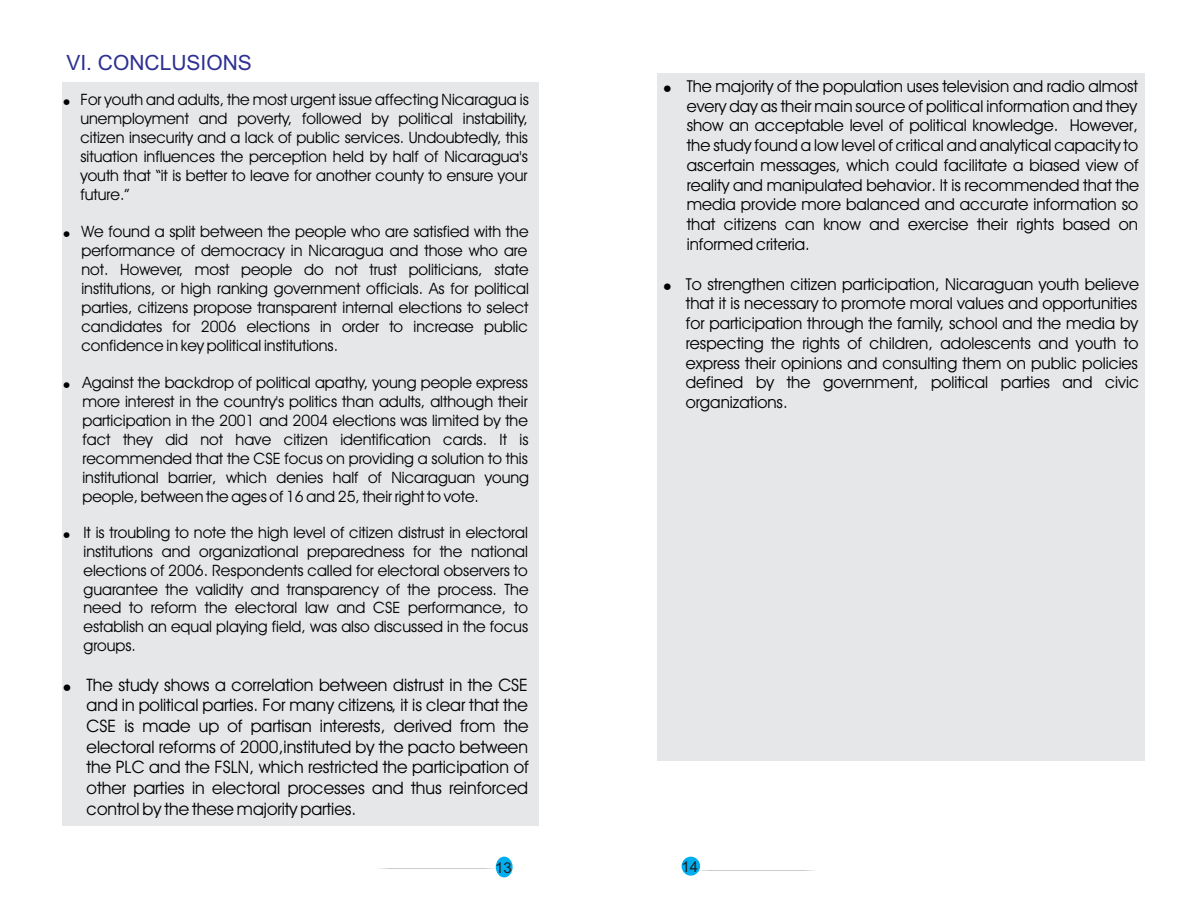
<style>
.page{position:relative;width:1188px;height:918px;background:#fff}
.page>*{position:absolute;margin:0;border:0;box-sizing:border-box;transform-origin:0 0}
.t1{font:21px "Arial";color:#2e3092}
.t2{font:17.25px/20.7px "Avant Garde Bk BT";color:#010202;text-align:justify}
.t3{font:16.5px/19.8px "Avant Garde Bk BT";color:#010202}
.t4{font:15.75px/18.9px "Avant Garde Bk BT";color:#010202;text-align:justify}
.t5{font:15px "Arial";color:#231f20}
</style>
<div class="page">
<div style="left:62px;top:82px;width:477px;height:744px;background:#e6e7e9"></div>
<div style="left:496px;top:857px;width:17px;height:20px;background:#00aeef;border-radius:50%"></div>
<div style="left:658px;top:73px;width:487px;height:687px;background:#e6e7e9"></div>
<div style="left:682px;top:857px;width:18px;height:19px;background:#00aeef;border-radius:50%"></div>
<svg style="left:698px;top:870px;width:117px;height:1px"></svg>
<h1 class="t1" style="left:66px;top:55px;width:187px">VI. CONCLUSIONS</h1>
<p class="t4" style="left:80px;top:92px;width:450px">For youth and adults, the most urgent issue affecting Nicaragua is unemployment and poverty, followed by political instability, citizen insecurity and a lack of public services. Undoubtedly, this situation influences the perception held by half of Nicaragua's youth that “it is better to leave for another county to ensure your future.”</p>
<p class="t4" style="left:81px;top:224px;width:449px">We found a split between the people who are satisfied with the performance of democracy in Nicaragua and those who are not. However, most people do not trust politicians, state institutions, or high ranking government officials. As for political parties, citizens propose transparent internal elections to select candidates for 2006 elections in order to increase public confidence in key political institutions.</p>
<p class="t4" style="left:82px;top:375px;width:448px">Against the backdrop of political apathy, young people express more interest in the country's politics than adults, although their participation in the 2001 and 2004 elections was limited by the fact they did not have citizen identification cards. It is recommended that the CSE focus on providing a solution to this institutional barrier, which denies half of Nicaraguan young people, between the ages of 16 and 25, their right to vote.</p>
<p class="t4" style="left:83px;top:524px;width:447px">It is troubling to note the high level of citizen distrust in electoral institutions and organizational preparedness for the national elections of 2006. Respondents called for electoral observers to guarantee the validity and transparency of the process. The need to reform the electoral law and CSE performance, to establish an equal playing field, was also discussed in the focus groups.</p>
<p class="t2" style="left:87px;top:676px;width:444px">The study shows a correlation between distrust in the CSE and in political parties. For many citizens, it is clear that the CSE is made up of partisan interests, derived from the electoral reforms of 2000,instituted by the pacto between the PLC and the FSLN, which restricted the participation of other parties in electoral processes and thus reinforced control by the these majority parties.</p>
<p class="t5" style="left:495px;top:862px;width:18px">13</p>
<p class="t3" style="left:687px;top:78px;width:454px">The majority of the population uses television and radio almost every day as their main source of political information and they show an acceptable level of political knowledge. However, the study found a low level of critical and analytical capacity to ascertain messages, which could facilitate a biased view of reality and manipulated behavior. It is recommended that the media provide more balanced and accurate information so that citizens can know and exercise their rights based on informed criteria.</p>
<p class="t3" style="left:686px;top:275px;width:455px;text-align:justify">To strengthen citizen participation, Nicaraguan youth believe that it is necessary to promote moral values and opportunities for participation through the family, school and the media by respecting the rights of children, adolescents and youth to express their opinions and consulting them on public policies defined by the government, political parties and civic organizations.</p>
<p class="t5" style="left:682px;top:861px;width:18px">14</p>
</div>
